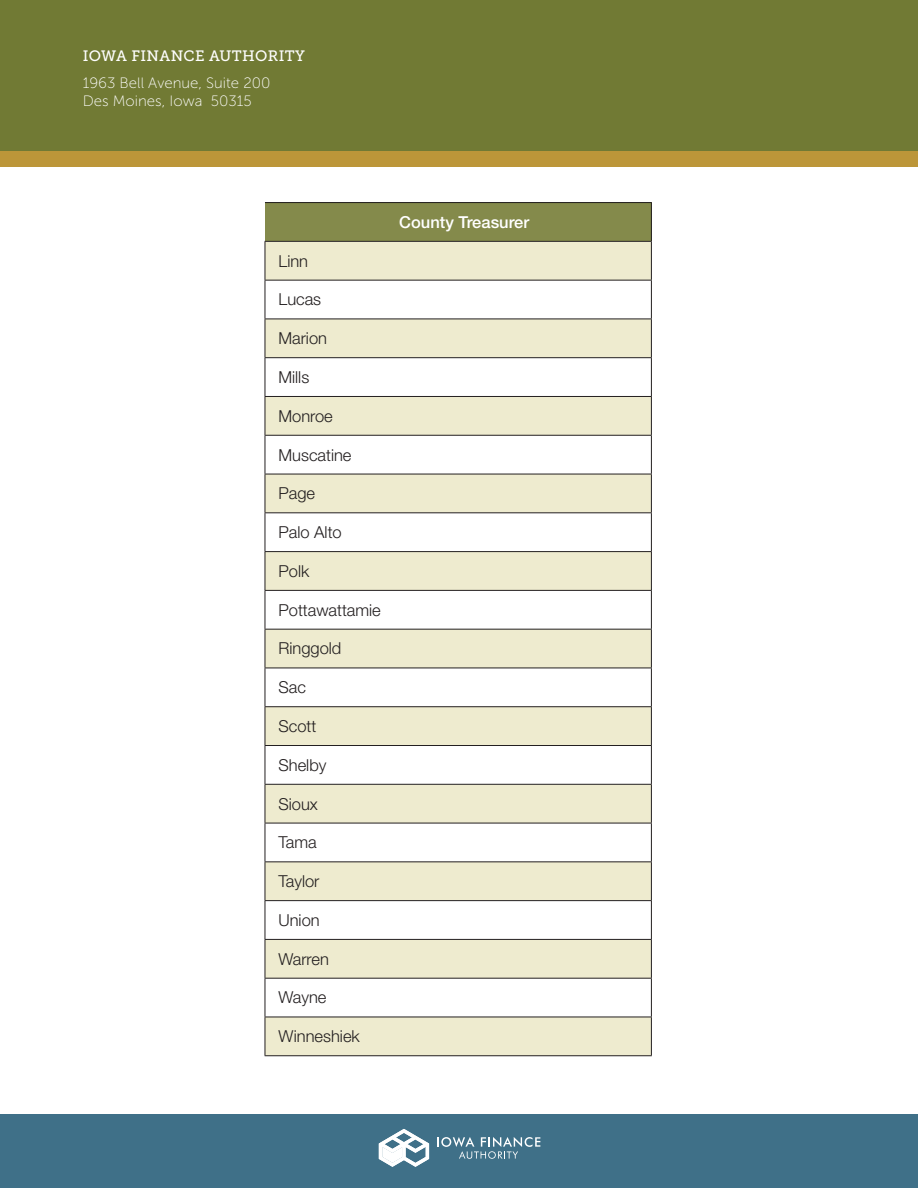
<style>
.page{position:relative;width:918px;height:1188px;background:#fff}
.page>*{position:absolute;margin:0;border:0;box-sizing:border-box;transform-origin:0 0}
.t1{font:300 16.5px "Helvetica Neue LT Pro";color:#231f20}
.t2{font:500 16.5px "Helvetica Neue LT Pro";color:#fff}
.t3{font:15px/18px "Museo Sans 100";color:#fff}
.t4{font:15px "Museo Slab 500";letter-spacing:.02em;color:#fff}
</style>
<div class="page">
<div style="left:0;top:0;width:918px;height:153px;background:#717a34"></div>
<div style="left:0;top:1114px;width:918px;height:74px;background:#3f7088"></div>
<svg style="left:437px;top:1137px;width:103px;height:22px"></svg>
<svg style="left:379px;top:1129px;width:50px;height:38px"></svg>
<div style="left:0;top:152px;width:918px;height:15px;background:#bc9639"></div>
<div style="left:265px;top:203px;width:386px;height:38px;background:#848a4b"></div>
<svg style="left:266px;top:242px;width:385px;height:813px;fill:#eeebcf"></svg>
<hr style="left:265px;top:242px;width:1px;height:38px;background:#231f20">
<hr style="left:651px;top:242px;width:1px;height:38px;background:#231f20">
<hr style="left:265px;top:280px;width:387px;height:1px;background:#231f20">
<hr style="left:265px;top:281px;width:1px;height:38px;background:#231f20">
<hr style="left:651px;top:281px;width:1px;height:38px;background:#231f20">
<hr style="left:265px;top:319px;width:387px;height:1px;background:#231f20">
<hr style="left:265px;top:319px;width:1px;height:38px;background:#231f20">
<hr style="left:651px;top:319px;width:1px;height:38px;background:#231f20">
<hr style="left:265px;top:357px;width:387px;height:1px;background:#231f20">
<hr style="left:265px;top:358px;width:1px;height:38px;background:#231f20">
<hr style="left:651px;top:358px;width:1px;height:38px;background:#231f20">
<hr style="left:265px;top:396px;width:387px;height:1px;background:#231f20">
<hr style="left:265px;top:397px;width:1px;height:38px;background:#231f20">
<hr style="left:651px;top:397px;width:1px;height:38px;background:#231f20">
<hr style="left:265px;top:435px;width:387px;height:1px;background:#231f20">
<hr style="left:265px;top:436px;width:1px;height:38px;background:#231f20">
<hr style="left:651px;top:436px;width:1px;height:38px;background:#231f20">
<hr style="left:265px;top:474px;width:387px;height:1px;background:#231f20">
<hr style="left:265px;top:474px;width:1px;height:38px;background:#231f20">
<hr style="left:651px;top:474px;width:1px;height:38px;background:#231f20">
<hr style="left:265px;top:512px;width:387px;height:1px;background:#231f20">
<hr style="left:265px;top:513px;width:1px;height:38px;background:#231f20">
<hr style="left:651px;top:513px;width:1px;height:38px;background:#231f20">
<hr style="left:265px;top:551px;width:387px;height:1px;background:#231f20">
<hr style="left:265px;top:552px;width:1px;height:38px;background:#231f20">
<hr style="left:651px;top:552px;width:1px;height:38px;background:#231f20">
<hr style="left:265px;top:590px;width:387px;height:1px;background:#231f20">
<hr style="left:265px;top:591px;width:1px;height:38px;background:#231f20">
<hr style="left:651px;top:591px;width:1px;height:38px;background:#231f20">
<hr style="left:265px;top:629px;width:387px;height:1px;background:#231f20">
<hr style="left:265px;top:630px;width:1px;height:38px;background:#231f20">
<hr style="left:651px;top:630px;width:1px;height:38px;background:#231f20">
<hr style="left:265px;top:668px;width:387px;height:1px;background:#231f20">
<hr style="left:265px;top:668px;width:1px;height:38px;background:#231f20">
<hr style="left:651px;top:668px;width:1px;height:38px;background:#231f20">
<hr style="left:265px;top:706px;width:387px;height:1px;background:#231f20">
<hr style="left:265px;top:707px;width:1px;height:38px;background:#231f20">
<hr style="left:651px;top:707px;width:1px;height:38px;background:#231f20">
<hr style="left:265px;top:745px;width:387px;height:1px;background:#231f20">
<hr style="left:265px;top:746px;width:1px;height:38px;background:#231f20">
<hr style="left:651px;top:746px;width:1px;height:38px;background:#231f20">
<hr style="left:265px;top:784px;width:387px;height:1px;background:#231f20">
<hr style="left:265px;top:785px;width:1px;height:38px;background:#231f20">
<hr style="left:651px;top:785px;width:1px;height:38px;background:#231f20">
<hr style="left:265px;top:823px;width:387px;height:1px;background:#231f20">
<hr style="left:265px;top:823px;width:1px;height:38px;background:#231f20">
<hr style="left:651px;top:823px;width:1px;height:38px;background:#231f20">
<hr style="left:265px;top:861px;width:387px;height:1px;background:#231f20">
<hr style="left:265px;top:862px;width:1px;height:38px;background:#231f20">
<hr style="left:651px;top:862px;width:1px;height:38px;background:#231f20">
<hr style="left:265px;top:901px;width:1px;height:38px;background:#231f20">
<hr style="left:651px;top:901px;width:1px;height:38px;background:#231f20">
<hr style="left:265px;top:940px;width:1px;height:38px;background:#231f20">
<hr style="left:651px;top:940px;width:1px;height:38px;background:#231f20">
<hr style="left:265px;top:979px;width:1px;height:38px;background:#231f20">
<hr style="left:651px;top:979px;width:1px;height:38px;background:#231f20">
<hr style="left:265px;top:1017px;width:1px;height:38px;background:#231f20">
<hr style="left:651px;top:1017px;width:1px;height:38px;background:#231f20">
<hr style="left:265px;top:202px;width:387px;height:1px;background:#231f20">
<hr style="left:651px;top:203px;width:1px;height:38px;background:#231f20">
<hr style="left:265px;top:241px;width:387px;height:1px;background:#231f20">
<hr style="left:265px;top:900px;width:387px;height:1px;background:#231f20">
<hr style="left:265px;top:939px;width:387px;height:1px;background:#231f20">
<hr style="left:265px;top:978px;width:387px;height:1px;background:#231f20">
<hr style="left:265px;top:1017px;width:387px;height:1px;background:#231f20">
<hr style="left:265px;top:1055px;width:387px;height:1px;background:#231f20">
<p class="t4" style="left:83px;top:47px;width:224px">IOWA FINANCE AUTHORITY</p>
<p class="t3" style="left:83px;top:74px;width:189px">1963 Bell Avenue, Suite 200<br>Des Moines, Iowa 50315</p>
<p class="t1" style="left:278px;top:251px;width:31px">Linn</p>
<p class="t1" style="left:278px;top:289px;width:44px">Lucas</p>
<p class="t1" style="left:278px;top:328px;width:50px">Marion</p>
<p class="t1" style="left:278px;top:367px;width:32px">Mills</p>
<p class="t1" style="left:278px;top:406px;width:56px">Monroe</p>
<p class="t1" style="left:278px;top:445px;width:75px">Muscatine</p>
<p class="t1" style="left:278px;top:483px;width:38px">Page</p>
<p class="t1" style="left:278px;top:522px;width:65px">Palo Alto</p>
<p class="t1" style="left:278px;top:561px;width:32px">Polk</p>
<p class="t1" style="left:278px;top:600px;width:104px">Pottawattamie</p>
<p class="t1" style="left:278px;top:638px;width:64px">Ringgold</p>
<p class="t1" style="left:278px;top:677px;width:29px">Sac</p>
<p class="t1" style="left:278px;top:716px;width:39px">Scott</p>
<p class="t1" style="left:278px;top:755px;width:49px">Shelby</p>
<p class="t1" style="left:278px;top:794px;width:41px">Sioux</p>
<p class="t1" style="left:278px;top:832px;width:40px">Tama</p>
<p class="t1" style="left:278px;top:871px;width:42px">Taylor</p>
<p class="t1" style="left:278px;top:910px;width:43px">Union</p>
<p class="t1" style="left:278px;top:949px;width:52px">Warren</p>
<p class="t1" style="left:278px;top:988px;width:49px">Wayne</p>
<p class="t1" style="left:278px;top:1026px;width:83px">Winneshiek</p>
<p class="t2" style="left:399px;top:212px;width:131px">County Treasurer</p>
</div>
